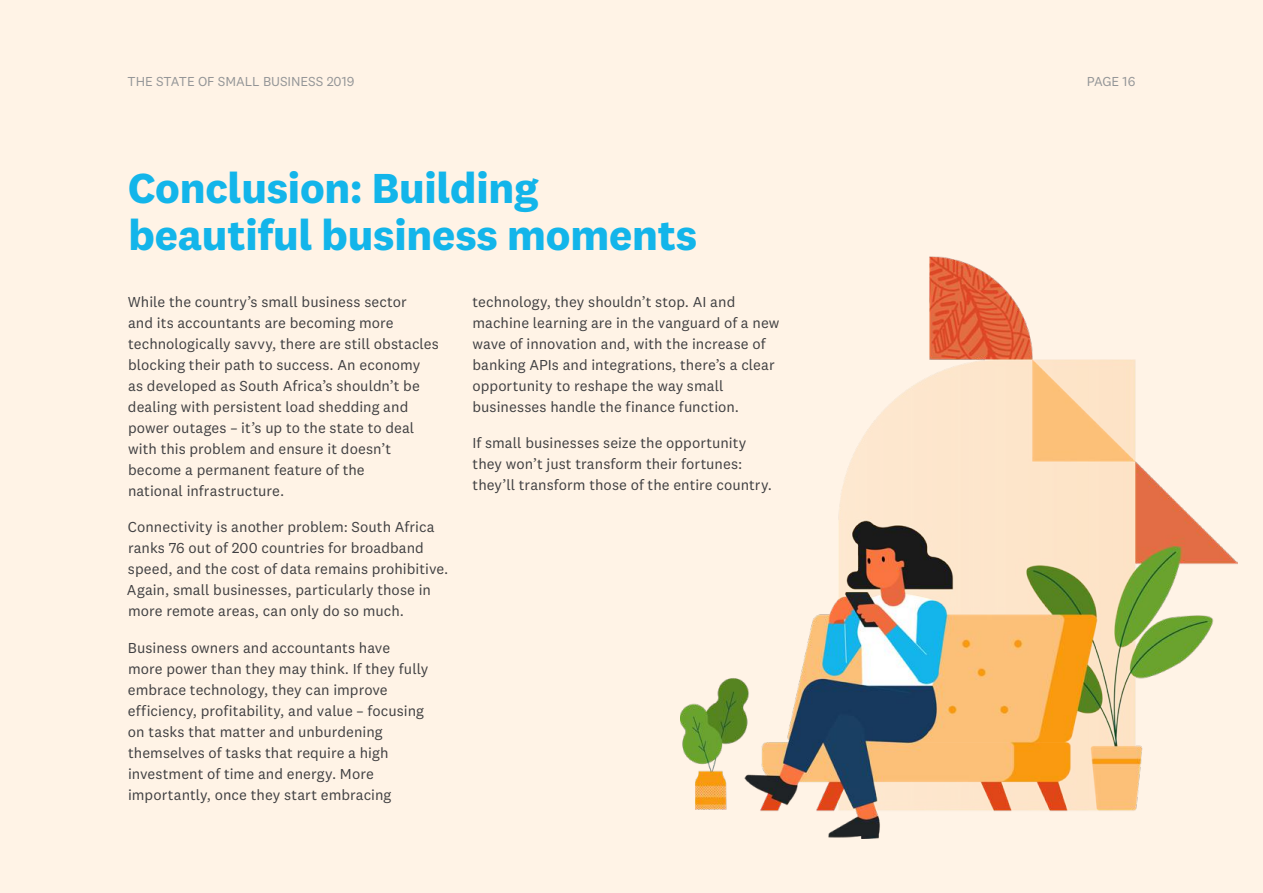
<style>
.page{position:relative;width:1263px;height:893px;background:#fff3e6}
.page>*{position:absolute;margin:0;border:0;box-sizing:border-box;transform-origin:0 0}
.t1{font:700 43.5px/46.5px "National 2";letter-spacing:-.005em;color:#13b5ea}
.t2{font:15px/21px "National 2";letter-spacing:.005em;color:#404042}
.t3{font:13.5px "National 2";letter-spacing:-.005em;color:#939597}
</style>
<div class="page">
<img style="left:681px;top:256px;width:557px;height:583px">
<p class="t3" style="left:128px;top:73px;width:228px">THE STATE OF SMALL BUSINESS 2019</p>
<p class="t3" style="left:1087px;top:73px;width:50px">PAGE 16</p>
<h1 class="t1" style="left:128px;top:165px;width:571px">Conclusion: Building beautiful business moments</h1>
<p class="t2" style="left:128px;top:291px;width:313px">While the country’s small business sector<br>and its accountants are becoming more technologically savvy, there are still obstacles blocking their path to success. An economy as developed as South Africa’s shouldn’t be dealing with persistent load shedding and power outages – it’s up to the state to deal with this problem and ensure it doesn’t become a permanent feature of the<br>national infrastructure.</p>
<p class="t2" style="left:127px;top:517px;width:323px">Connectivity is another problem: South Africa ranks 76 out of 200 countries for broadband speed, and the cost of data remains prohibitive.<br>Again, small businesses, particularly those in more remote areas, can only do so much.</p>
<p class="t2" style="left:128px;top:637px;width:302px">Business owners and accountants have more power than they may think. If they fully embrace technology, they can improve efficiency, profitability, and value – focusing on tasks that matter and unburdening themselves of tasks that require a high investment of time and energy. More importantly, once they start embracing</p>
<p class="t2" style="left:472px;top:291px;width:309px">technology, they shouldn’t stop. AI and machine learning are in the vanguard of a new wave of innovation and, with the increase of banking APIs and integrations, there’s a clear opportunity to reshape the way small businesses handle the finance function.</p>
<p class="t2" style="left:472px;top:433px;width:301px">If small businesses seize the opportunity they won’t just transform their fortunes: they’ll transform those of the entire country.</p>
</div>
